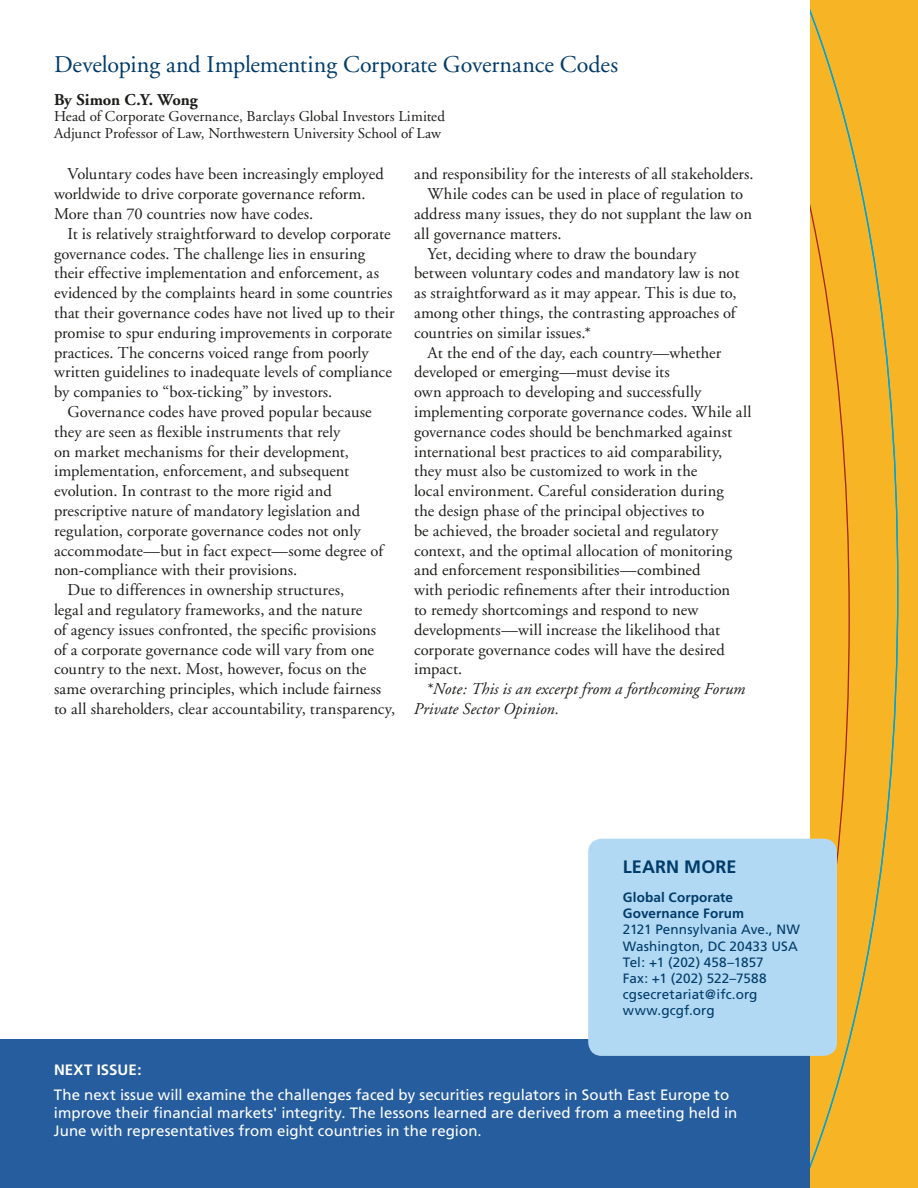
<style>
.page{position:relative;width:918px;height:1188px;background:#fff}
.page>*{position:absolute;margin:0;border:0;box-sizing:border-box;transform-origin:0 0}
.t1{font:24px "Adobe Garamond";letter-spacing:-.005em;color:#003b69}
.t2{font:700 18px "Frutiger";color:#003b69}
.t3{font:16.5px/19.8px "Adobe Garamond";letter-spacing:.005em;color:#1c1c1a}
.t4{font:italic 16.5px "Adobe Garamond";color:#1c1c1a}
.t5{font:700 16.5px "Adobe Garamond";letter-spacing:-.005em;color:#1c1c1a}
.t6{font:15px/18px "Frutiger";letter-spacing:.005em;color:#fff}
.t7{font:15px/16.5px "Adobe Garamond";color:#1c1c1a}
.t8{font:700 15px "Frutiger";color:#fff}
.t9{font:13.5px/16.2px "Frutiger";letter-spacing:.005em;color:#003b69}
.t10{font:700 13.5px/16.2px "Frutiger";letter-spacing:.01em;color:#003b69}
.s1{font-style:normal}
</style>
<div class="page">
<div style="left:810px;top:0;width:108px;height:1188px;background:#f7b526"></div>
<div style="left:0;top:1040px;width:810px;height:148px;background:#265d9f"></div>
<div style="left:588px;top:839px;width:249px;height:217px;background:#b2d9f3;border-radius:14px"></div>
<h1 class="t1" style="left:54px;top:51px;width:566px">Developing and Implementing Corporate Governance Codes</h1>
<p class="t5" style="left:54px;top:91px;width:145px">By Simon C.Y. Wong</p>
<p class="t7" style="left:54px;top:109px;width:393px">Head of Corporate Governance, Barclays Global Investors Limited<br>Adjunct Professor of Law, Northwestern University School of Law</p>
<p class="t3" style="left:54px;top:165px;width:331px;text-indent:13px">Voluntary codes have been increasingly employed worldwide to drive corporate governance reform.<br>More than 70 countries now have codes.</p>
<p class="t3" style="left:54px;top:224px;width:342px;text-indent:13px">It is relatively straightforward to develop corporate governance codes. The challenge lies in ensuring their effective implementation and enforcement, as evidenced by the complaints heard in some countries that their governance codes have not lived up to their promise to spur enduring improvements in corporate practices. The concerns voiced range from poorly written guidelines to inadequate levels of compliance by companies to “box-ticking” by investors.</p>
<p class="t3" style="left:68px;top:402px;width:306px">Governance codes have proved popular because</p>
<p class="t3" style="left:54px;top:422px;width:288px">they are seen as flexible instruments that rely</p>
<p class="t3" style="left:54px;top:442px;width:296px">on market mechanisms for their development,</p>
<p class="t3" style="left:54px;top:462px;width:297px">implementation, enforcement, and subsequent</p>
<p class="t3" style="left:54px;top:482px;width:279px">evolution. In contrast to the more rigid and</p>
<p class="t3" style="left:54px;top:501px;width:308px">prescriptive nature of mandatory legislation and</p>
<p class="t3" style="left:54px;top:521px;width:308px">regulation, corporate governance codes not only</p>
<p class="t3" style="left:54px;top:541px;width:331px">accommodate—but in fact expect—some degree of</p>
<p class="t3" style="left:54px;top:561px;width:245px">non-compliance with their provisions.</p>
<p class="t3" style="left:68px;top:581px;width:278px">Due to differences in ownership structures,</p>
<p class="t3" style="left:54px;top:600px;width:310px">legal and regulatory frameworks, and the nature</p>
<p class="t3" style="left:54px;top:620px;width:324px">of agency issues confronted, the specific provisions</p>
<p class="t3" style="left:54px;top:640px;width:322px">of a corporate governance code will vary from one</p>
<p class="t3" style="left:54px;top:660px;width:314px">country to the next. Most, however, focus on the</p>
<p class="t3" style="left:54px;top:680px;width:329px">same overarching principles, which include fairness</p>
<p class="t3" style="left:54px;top:699px;width:343px">to all shareholders, clear accountability, transparency,</p>
<p class="t3" style="left:414px;top:165px;width:341px">and responsibility for the interests of all stakeholders.</p>
<p class="t3" style="left:427px;top:185px;width:317px">While codes can be used in place of regulation to</p>
<p class="t3" style="left:414px;top:204px;width:340px">address many issues, they do not supplant the law on</p>
<p class="t3" style="left:414px;top:224px;width:149px">all governance matters.</p>
<p class="t3" style="left:427px;top:244px;width:271px">Yet, deciding where to draw the boundary</p>
<p class="t3" style="left:414px;top:264px;width:327px">between voluntary codes and mandatory law is not</p>
<p class="t3" style="left:414px;top:284px;width:324px">as straightforward as it may appear. This is due to,</p>
<p class="t3" style="left:414px;top:303px;width:323px">among other things, the contrasting approaches of</p>
<p class="t3" style="left:414px;top:323px;width:179px">countries on similar issues.*</p>
<p class="t3" style="left:427px;top:343px;width:295px">At the end of the day, each country—whether</p>
<p class="t3" style="left:414px;top:363px;width:257px">developed or emerging—must devise its</p>
<p class="t3" style="left:414px;top:383px;width:289px">own approach to developing and successfully</p>
<p class="t3" style="left:414px;top:402px;width:339px">implementing corporate governance codes. While all</p>
<p class="t3" style="left:414px;top:422px;width:320px">governance codes should be benchmarked against</p>
<p class="t3" style="left:414px;top:442px;width:310px">international best practices to aid comparability,</p>
<p class="t3" style="left:414px;top:462px;width:285px">they must also be customized to work in the</p>
<p class="t3" style="left:414px;top:482px;width:311px">local environment. Careful consideration during</p>
<p class="t3" style="left:414px;top:501px;width:292px">the design phase of the principal objectives to</p>
<p class="t3" style="left:414px;top:521px;width:306px">be achieved, the broader societal and regulatory</p>
<p class="t3" style="left:414px;top:541px;width:320px">context, and the optimal allocation of monitoring</p>
<p class="t3" style="left:414px;top:561px;width:288px">and enforcement responsibilities—combined</p>
<p class="t3" style="left:414px;top:581px;width:318px">with periodic refinements after their introduction</p>
<p class="t3" style="left:414px;top:600px;width:286px">to remedy shortcomings and respond to new</p>
<p class="t3" style="left:414px;top:620px;width:308px">developments—will increase the likelihood that</p>
<p class="t3" style="left:414px;top:640px;width:312px">corporate governance codes will have the desired</p>
<p class="t3" style="left:414px;top:660px;width:50px">impact.</p>
<p class="t4" style="left:427px;top:680px;width:319px"><span class="s1">*</span>Note: This is an excerpt from a forthcoming Forum</p>
<p class="t4" style="left:414px;top:700px;width:147px">Private Sector Opinion.</p>
<p class="t2" style="left:623px;top:856px;width:115px">LEARN MORE</p>
<p class="t10" style="left:623px;top:889px;width:123px">Global Corporate<br>Governance Forum</p>
<p class="t9" style="left:623px;top:922px;width:179px">2121 Pennsylvania Ave., NW<br>Washington, DC 20433 USA<br>Tel: +1 (202) 458–1857<br>Fax: +1 (202) 522–7588 cgsecretariat@ifc.org www.gcgf.org</p>
<p class="t8" style="left:54px;top:1061px;width:52px">Next issue</p>
<p class="t8" style="left:138px;top:1061px;width:6px">:</p>
<p class="t6" style="left:54px;top:1086px;width:685px">The next issue will examine the challenges faced by securities regulators in South East Europe to improve their financial markets' integrity. The lessons learned are derived from a meeting held in<br>June with representatives from eight countries in the region.</p>
</div>
